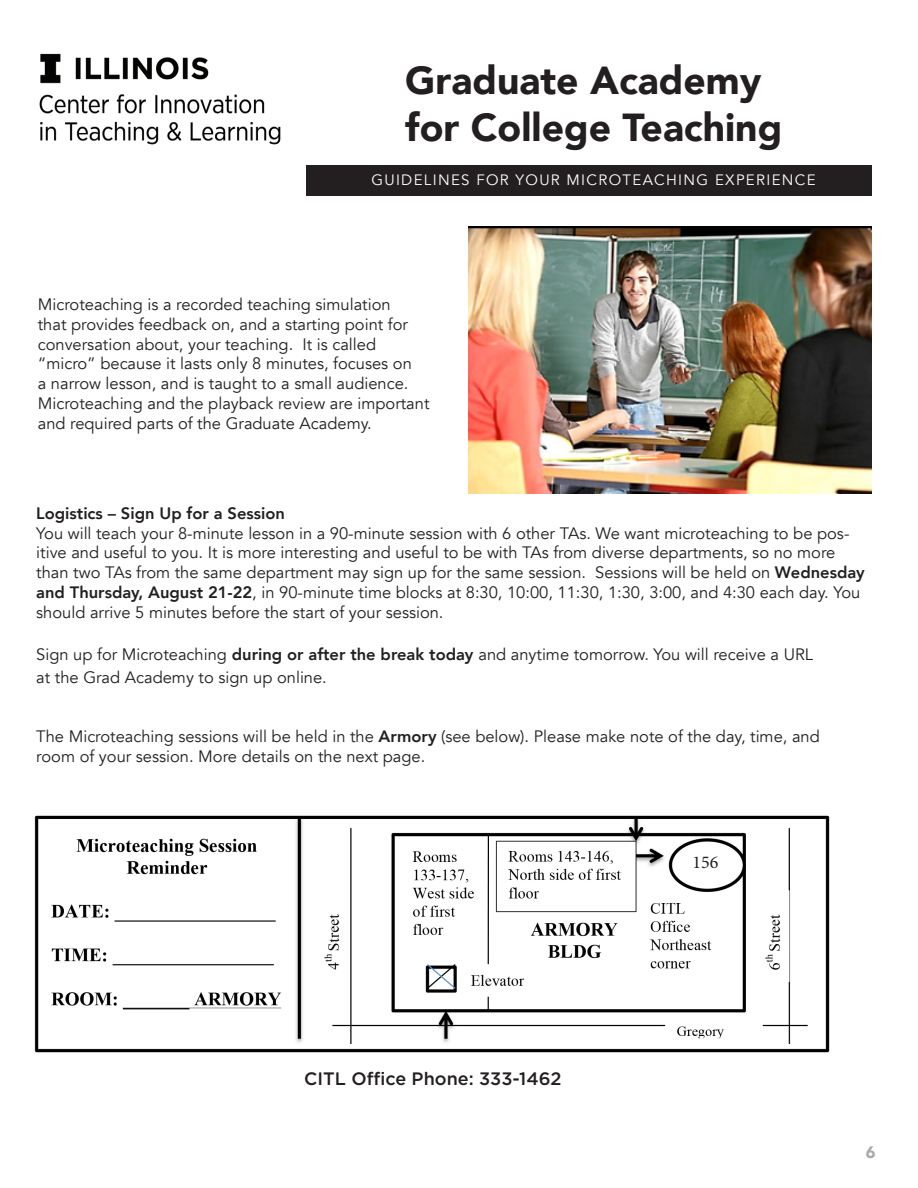
<style>
.page{position:relative;width:918px;height:1188px;background:#fff}
.page>*{position:absolute;margin:0;border:0;box-sizing:border-box;transform-origin:0 0}
.t1{font:900 39px "Avenir";color:#231f20}
.t2{font:500 18px "Gotham";color:#231f20}
.t3{font:18px "Minion Pro";color:#231f20}
.t4{font:16.5px/19.8px "Avenir";color:#231f20}
.t5{font:800 16.5px "Avenir";color:#231f20}
.t6{font:900 16.5px "Avenir";color:#a8a9ad}
.t7{font:15px "Avenir";letter-spacing:.09em;color:#fff}
.s1{font-weight:800}
</style>
<div class="page">
<div style="left:306px;top:166px;width:566px;height:30px;background:#231f20"></div>
<img style="left:468px;top:227px;width:404px;height:266px">
<img style="left:34px;top:815px;width:796px;height:238px">
<img style="left:39px;top:53px;width:242px;height:92px">
<div style="left:689px;top:853px;width:36px;height:20px;background:#fff"></div>
<p class="t1" style="left:405px;top:47px;width:358px">Graduate Academy</p>
<p class="t1" style="left:405px;top:94px;width:378px">for College Teaching</p>
<p class="t7" style="left:371px;top:171px;width:446px">GUIDELINES FOR YOUR MICROTEACHING EXPERIENCE</p>
<p class="t4" style="left:38px;top:295px;width:393px">Microteaching is a recorded teaching simulation<br>that provides feedback on, and a starting point for conversation about, your teaching. It is called “micro” because it lasts only 8 minutes, focuses on<br>a narrow lesson, and is taught to a small audience.<br>Microteaching and the playback review are important and required parts of the Graduate Academy.</p>
<p class="t5" style="left:36px;top:500px;width:250px">Logistics – Sign Up for a Session</p>
<p class="t4" style="left:36px;top:523px;width:830px">You will teach your 8-minute lesson in a 90-minute session with 6 other TAs. We want microteaching to be pos&shy;itive and useful to you. It is more interesting and useful to be with TAs from diverse departments, so no more than two TAs from the same department may sign up for the same session. Sessions will be held on <span class="s1">Wednesday and Thursday, August 21-22</span>, in 90-minute time blocks at 8:30, 10:00, 11:30, 1:30, 3:00, and 4:30 each day. You should arrive 5 minutes before the start of your session.</p>
<p class="t4" style="left:36px;top:645px;width:778px">Sign up for Microteaching <span class="s1">during or after the break today</span> and anytime tomorrow. You will receive a URL</p>
<p class="t4" style="left:36px;top:667px;width:292px">at the Grad Academy to sign up online.</p>
<p class="t4" style="left:36px;top:727px;width:785px">The Microteaching sessions will be held in the <span class="s1">Armory</span> (see below). Please make note of the day, time, and room of your session. More details on the next page.</p>
<p class="t2" style="left:304px;top:1067px;width:259px">CITL Office Phone: 333-1462</p>
<p class="t3" style="left:692px;top:850px;width:27px">156</p>
<p class="t6" style="left:866px;top:1138px;width:11px">6</p>
</div>
